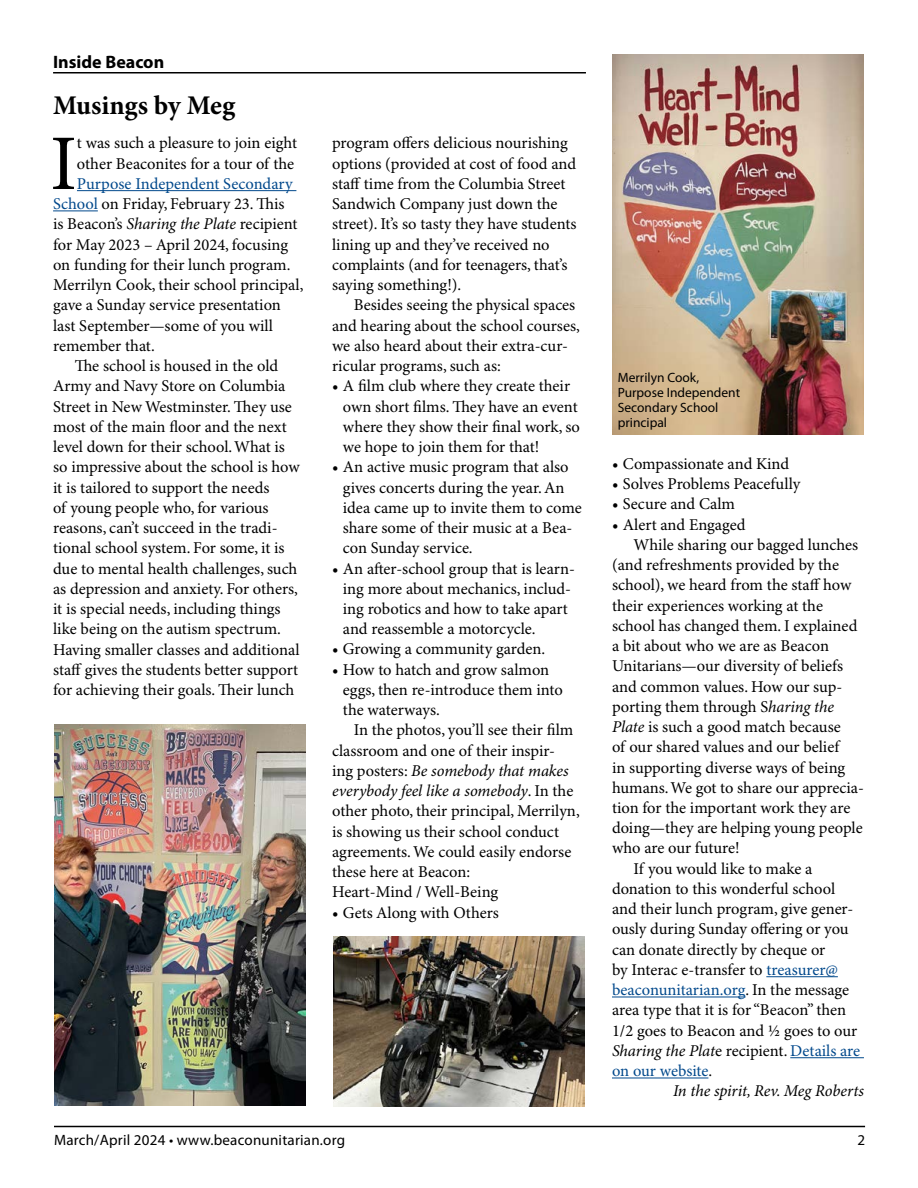
<style>
.page{position:relative;width:918px;height:1188px;background:#fff}
.page>*{position:absolute;margin:0;border:0;box-sizing:border-box;transform-origin:0 0}
.t1{font:78.75px "Minion Pro";color:#000}
.t2{font:700 27px "Minion Pro";letter-spacing:-.005em;color:#000}
.t3{font:700 18px "Myriad Pro";color:#000}
.t4{font:16.5px/20.2px "Minion Pro";letter-spacing:-.005em;color:#000}
.t5{font:16.5px "Minion Pro";color:#02498c}
.t6{font:italic 16.5px "Minion Pro";letter-spacing:-.005em;color:#000}
.t7{font:15px "Myriad Pro";letter-spacing:.015em;color:#000}
.t8{font:13.5px/15px "Myriad Pro";color:#000}
.s1{color:#02498c}
.s2{font-style:italic}
.s3{color:#000}
.s4{font-style:normal}
.s5{font-style:normal;color:#02498c}
</style>
<div class="page">
<hr style="left:54px;top:1126px;width:811px;height:1px;background:#000">
<hr style="left:766px;top:976px;width:72px;height:1px;background:#02498c">
<hr style="left:612px;top:997px;width:134px;height:1px;background:#02498c">
<hr style="left:790px;top:1057px;width:74px;height:1px;background:#02498c">
<hr style="left:612px;top:1078px;width:96px;height:1px;background:#02498c">
<hr style="left:53px;top:72px;width:533px;height:2px;background:#000">
<hr style="left:77px;top:190px;width:219px;height:1px;background:#02498c">
<hr style="left:53px;top:210px;width:45px;height:1px;background:#02498c">
<img style="left:612px;top:54px;width:251px;height:381px">
<img style="left:54px;top:725px;width:251px;height:381px">
<img style="left:334px;top:936px;width:250px;height:171px">
<p class="t3" style="left:53px;top:51px;width:113px">Inside Beacon</p>
<h2 class="t2" style="left:53px;top:89px;width:184px">Musings by Meg</h2>
<h1 class="t1" style="left:50px;top:117px;width:28px">I</h1>
<p class="t4" style="left:77px;top:134px;width:222px">t was such a pleasure to join eight other Beaconites for a tour of the</p>
<p class="t5" style="left:77px;top:174px;width:217px">Purpose Independent Secondary</p>
<p class="t4" style="left:53px;top:195px;width:233px"><span class="s1">School</span> on Friday, February 23. This</p>
<p class="t4" style="left:53px;top:215px;width:246px">is Beacon’s <span class="s2">Sharing the Plate</span> recipient</p>
<p class="t4" style="left:53px;top:235px;width:236px">for May 2023 – April 2024, focusing</p>
<p class="t4" style="left:53px;top:255px;width:239px">on funding for their lunch program.</p>
<p class="t4" style="left:53px;top:275px;width:252px">Merrilyn Cook, their school principal,</p>
<p class="t4" style="left:53px;top:296px;width:229px">gave a Sunday service presentation</p>
<p class="t4" style="left:53px;top:316px;width:221px">last September—some of you will</p>
<p class="t4" style="left:53px;top:336px;width:103px">remember that.</p>
<p class="t4" style="left:75px;top:356px;width:205px">The school is housed in the old</p>
<p class="t4" style="left:53px;top:377px;width:234px">Army and Navy Store on Columbia</p>
<p class="t4" style="left:53px;top:397px;width:240px">Street in New Westminster. They use</p>
<p class="t4" style="left:53px;top:417px;width:235px">most of the main floor and the next</p>
<p class="t4" style="left:53px;top:437px;width:233px">level down for their school. What is</p>
<p class="t4" style="left:53px;top:458px;width:248px">so impressive about the school is how</p>
<p class="t4" style="left:53px;top:478px;width:218px">it is tailored to support the needs</p>
<p class="t4" style="left:53px;top:498px;width:217px">of young people who, for various</p>
<p class="t4" style="left:53px;top:518px;width:226px">reasons, can’t succeed in the tradi-</p>
<p class="t4" style="left:53px;top:539px;width:233px">tional school system. For some, it is</p>
<p class="t4" style="left:53px;top:559px;width:246px">due to mental health challenges, such</p>
<p class="t4" style="left:53px;top:579px;width:246px">as depression and anxiety. For others,</p>
<p class="t4" style="left:53px;top:599px;width:229px">it is special needs, including things</p>
<p class="t4" style="left:53px;top:620px;width:229px">like being on the autism spectrum.</p>
<p class="t4" style="left:53px;top:640px;width:248px">Having smaller classes and additional</p>
<p class="t4" style="left:53px;top:660px;width:247px">staff gives the students better support</p>
<p class="t4" style="left:53px;top:680px;width:243px">for achieving their goals. Their lunch</p>
<p class="t4" style="left:332px;top:134px;width:246px">program offers delicious nourishing options (provided at cost of food and staff time from the Columbia Street Sandwich Company just down the street). It’s so tasty they have students lining up and they’ve received no complaints (and for teenagers, that’s saying something!).</p>
<p class="t4" style="left:332px;top:296px;width:249px;text-indent:22px">Besides seeing the physical spaces and hearing about the school courses, we also heard about their extra-cur&shy;ricular programs, such as:</p>
<p class="t4" style="left:343px;top:377px;width:239px;text-indent:-11px">• A film club where they create their own short films. They have an event where they show their final work, so we hope to join them for that!</p>
<p class="t4" style="left:343px;top:458px;width:241px;text-indent:-11px">• An active music program that also gives concerts during the year. An idea came up to invite them to come share some of their music at a Bea&shy;con Sunday service.</p>
<p class="t4" style="left:343px;top:559px;width:234px;text-indent:-11px">• An after-school group that is learn&shy;ing more about mechanics, includ&shy;ing robotics and how to take apart and reassemble a motorcycle.</p>
<p class="t4" style="left:332px;top:640px;width:215px">• Growing a community garden.</p>
<p class="t4" style="left:343px;top:660px;width:221px;text-indent:-11px">• How to hatch and grow salmon eggs, then re-introduce them into the waterways.</p>
<p class="t4" style="left:332px;top:721px;width:249px;text-indent:22px">In the photos, you’ll see their film classroom and one of their inspir&shy;ing posters: <span class="s2">Be somebody that makes everybody feel like a somebody</span>. In the other photo, their principal, Merrilyn, is showing us their school conduct agreements. We could easily endorse these here at Beacon:<br>Heart-Mind / Well-Being</p>
<p class="t4" style="left:332px;top:903px;width:168px">• Gets Along with Others</p>
<p class="t8" style="left:618px;top:370px;width:124px">Merrilyn Cook,<br>Purpose Independent<br>Secondary School principal</p>
<p class="t4" style="left:612px;top:454px;width:179px">• Compassionate and Kind</p>
<p class="t4" style="left:612px;top:474px;width:190px">• Solves Problems Peacefully</p>
<p class="t4" style="left:612px;top:495px;width:125px">• Secure and Calm</p>
<p class="t4" style="left:612px;top:515px;width:135px">• Alert and Engaged</p>
<p class="t4" style="left:634px;top:535px;width:226px">While sharing our bagged lunches</p>
<p class="t4" style="left:612px;top:555px;width:229px">(and refreshments provided by the</p>
<p class="t4" style="left:612px;top:576px;width:241px">school), we heard from the staff how</p>
<p class="t4" style="left:612px;top:596px;width:213px">their experiences working at the</p>
<p class="t4" style="left:612px;top:616px;width:247px">school has changed them. I explained</p>
<p class="t4" style="left:612px;top:636px;width:219px">a bit about who we are as Beacon</p>
<p class="t4" style="left:612px;top:657px;width:233px">Unitarians—our diversity of beliefs</p>
<p class="t4" style="left:612px;top:677px;width:232px">and common values. How our sup-</p>
<p class="t4" style="left:612px;top:697px;width:224px">porting them through S<span class="s2">haring the</span></p>
<p class="t4" style="left:612px;top:717px;width:230px"><span class="s2">Plate</span> is such a good match because</p>
<p class="t4" style="left:612px;top:738px;width:229px">of our shared values and our belief</p>
<p class="t4" style="left:612px;top:758px;width:235px">in supporting diverse ways of being</p>
<p class="t4" style="left:612px;top:778px;width:254px">humans. We got to share our apprecia-</p>
<p class="t4" style="left:612px;top:798px;width:240px">tion for the important work they are</p>
<p class="t4" style="left:612px;top:819px;width:252px">doing—they are helping young people</p>
<p class="t4" style="left:612px;top:839px;width:129px">who are our future!</p>
<p class="t4" style="left:634px;top:859px;width:180px">If you would like to make a</p>
<p class="t4" style="left:612px;top:879px;width:225px">donation to this wonderful school</p>
<p class="t4" style="left:612px;top:900px;width:243px">and their lunch program, give gener-</p>
<p class="t4" style="left:612px;top:920px;width:238px">ously during Sunday offering or you</p>
<p class="t4" style="left:612px;top:940px;width:215px">can donate directly by cheque or</p>
<p class="t4" style="left:612px;top:960px;width:227px">by Interac e-transfer to <span class="s1">treasurer@</span></p>
<p class="t5" style="left:612px;top:980px;width:239px">beaconunitarian.org<span class="s3">. In the message</span></p>
<p class="t4" style="left:612px;top:1001px;width:236px">area type that it is for “Beacon” then</p>
<p class="t4" style="left:612px;top:1021px;width:247px">1/2 goes to Beacon and ½ goes to our</p>
<p class="t6" style="left:612px;top:1041px;width:250px">Sharing the Plat<span class="s4">e recipient.</span> <span class="s5">Details are</span></p>
<p class="t5" style="left:612px;top:1061px;width:102px">on our website<span class="s3">.</span></p>
<p class="t6" style="left:673px;top:1081px;width:193px">In the spirit, Rev. Meg Roberts</p>
<p class="t7" style="left:54px;top:1132px;width:293px">March/April 2024 • www.beaconunitarian.org</p>
<p class="t7" style="left:857px;top:1132px;width:9px">2</p>
</div>
